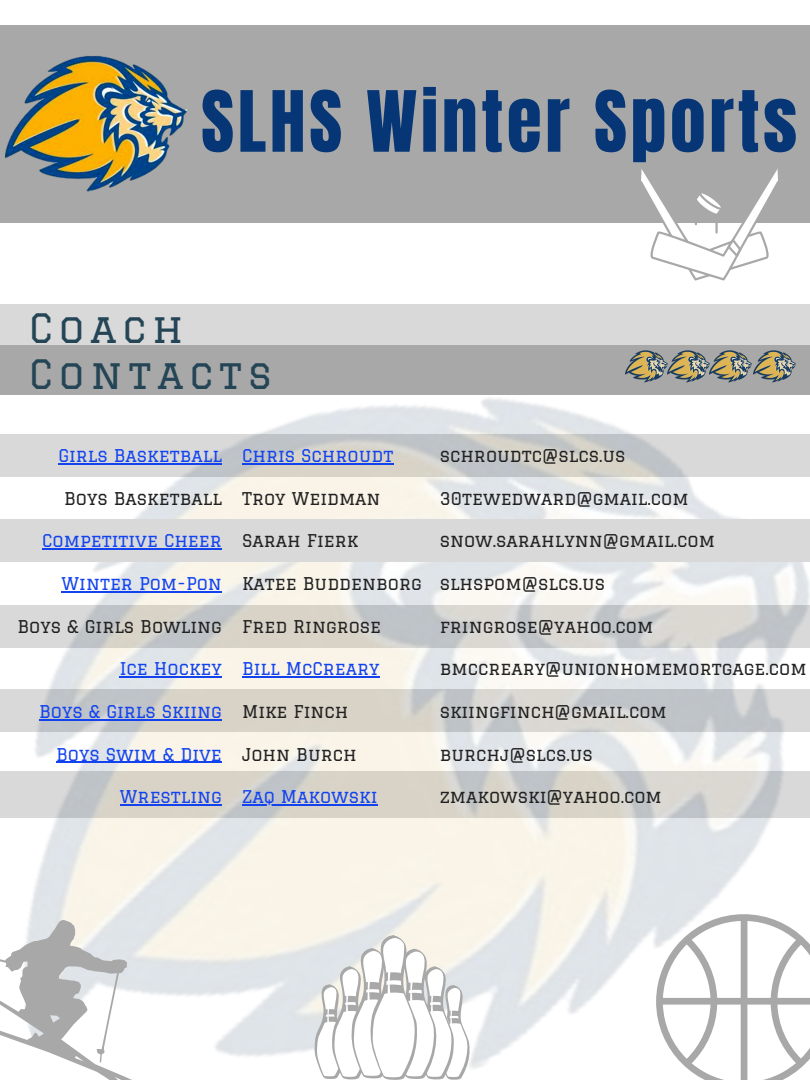
<style>
.page{position:relative;width:810px;height:1080px;background:#fff}
.page>*{position:absolute;margin:0;border:0;box-sizing:border-box;transform-origin:0 0}
.t1{font:71.75px "Anton";letter-spacing:.05em;color:#063676}
.t2{font:39.62px/45.5px "Graduate";letter-spacing:.15em;color:#244556}
.t3{font:17.25px "Graduate";color:#222}
.t4{font:17.25px "Graduate";color:#1243ef}
</style>
<div class="page">
<div style="left:0;top:25px;width:810px;height:198px;background:#a8a8a8"></div>
<img style="left:5px;top:56px;width:182px;height:110px">
<img style="left:0;top:166px;width:810px;height:903px">
<div style="left:0;top:519px;width:810px;height:42px;background:#d9d9d9"></div>
<div style="left:0;top:345px;width:810px;height:50px;background:#a8a8a8"></div>
<img style="left:625px;top:350px;width:170px;height:33px">
<hr style="left:58px;top:463px;width:164px;height:2px;background:#1243ef">
<hr style="left:42px;top:548px;width:180px;height:2px;background:#1243ef">
<hr style="left:62px;top:591px;width:160px;height:1px;background:#1243ef">
<hr style="left:120px;top:676px;width:102px;height:2px;background:#1243ef">
<hr style="left:39px;top:719px;width:183px;height:1px;background:#1243ef">
<hr style="left:56px;top:762px;width:166px;height:1px;background:#1243ef">
<hr style="left:120px;top:804px;width:102px;height:2px;background:#1243ef">
<svg style="left:640px;top:166px;width:139px;height:114px"></svg>
<svg style="left:656px;top:914px;width:154px;height:166px"></svg>
<hr style="left:242px;top:463px;width:151px;height:2px;background:#1243ef">
<hr style="left:242px;top:676px;width:138px;height:2px;background:#1243ef">
<hr style="left:242px;top:804px;width:135px;height:2px;background:#1243ef">
<svg style="left:0;top:920px;width:154px;height:160px"></svg>
<svg style="left:314px;top:935px;width:156px;height:145px"></svg>
<p class="t1" style="left:201px;top:70px;width:598px">SLHS Winter Sports</p>
<p class="t2" style="left:29px;top:305px;width:244px">Coach<br>Contacts</p>
<p class="t4" style="left:58px;top:446px;width:165px">Girls Basketball</p>
<p class="t3" style="left:64px;top:488px;width:159px">Boys Basketball</p>
<p class="t4" style="left:42px;top:531px;width:181px">Competitive Cheer</p>
<p class="t4" style="left:62px;top:574px;width:162px">Winter Pom-Pon</p>
<p class="t3" style="left:18px;top:616px;width:206px">Boys &amp; Girls Bowling</p>
<p class="t4" style="left:120px;top:659px;width:104px">Ice Hockey</p>
<p class="t4" style="left:39px;top:702px;width:184px">Boys &amp; Girls Skiing</p>
<p class="t4" style="left:56px;top:744px;width:167px">Boys Swim &amp; Dive</p>
<p class="t4" style="left:120px;top:787px;width:103px">Wrestling</p>
<p class="t4" style="left:242px;top:446px;width:153px">Chris Schroudt</p>
<p class="t3" style="left:242px;top:488px;width:140px">Troy Weidman</p>
<p class="t3" style="left:242px;top:531px;width:118px">Sarah Fierk</p>
<p class="t3" style="left:242px;top:574px;width:181px">Katee Buddenborg</p>
<p class="t3" style="left:242px;top:616px;width:141px">Fred Ringrose</p>
<p class="t4" style="left:242px;top:659px;width:139px">Bill McCreary</p>
<p class="t3" style="left:242px;top:702px;width:108px">Mike Finch</p>
<p class="t3" style="left:242px;top:744px;width:116px">John Burch</p>
<p class="t4" style="left:242px;top:787px;width:137px">Zaq Makowski</p>
<p class="t3" style="left:440px;top:446px;width:187px">schroudtc@slcs.us</p>
<p class="t3" style="left:440px;top:488px;width:250px">30tewedward@gmail.com</p>
<p class="t3" style="left:440px;top:531px;width:277px">snow.sarahlynn@gmail.com</p>
<p class="t3" style="left:440px;top:574px;width:167px">slhspom@slcs.us</p>
<p class="t3" style="left:440px;top:616px;width:215px">fringrose@yahoo.com</p>
<p class="t3" style="left:440px;top:659px;width:368px">bmccreary@unionhomemortgage.com</p>
<p class="t3" style="left:440px;top:702px;width:229px">skiingfinch@gmail.com</p>
<p class="t3" style="left:440px;top:744px;width:155px">burchj@slcs.us</p>
<p class="t3" style="left:440px;top:787px;width:224px">zmakowski@yahoo.com</p>
</div>
